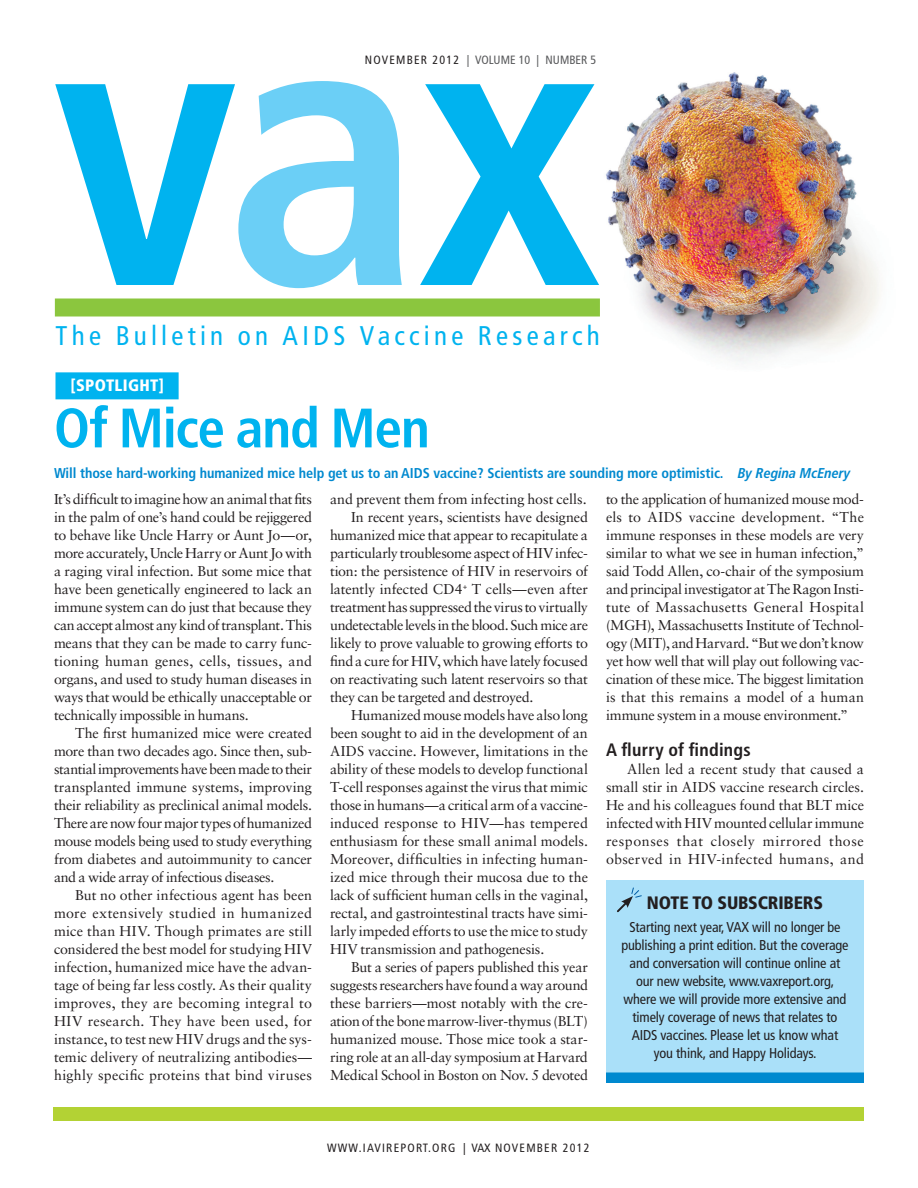
<style>
.page{position:relative;width:918px;height:1188px;background:#fff}
.page>*{position:absolute;margin:0;border:0;box-sizing:border-box;transform-origin:0 0}
.Briefs_Text{font:700 condensed 390px "Frutiger";color:#00b3ef}
.Arcicle_hed{font:700 condensed 55.5px "Frutiger";letter-spacing:-.02em;color:#00b3ef}
.Briefs_Text-2{font:condensed 27px "Frutiger";letter-spacing:.16em;color:#00b3ef}
.Article_Subhed{font:700 condensed 18px "Frutiger";letter-spacing:.015em;color:#231f20}
.Web_text{font:900 condensed 18px "Frutiger";letter-spacing:-.01em;color:#231f20}
.Spotlight__Primer_Sl{font:900 condensed 16.5px "Frutiger";letter-spacing:.02em;color:#fff}
.Article_Body_Text_In{font:14.25px/18px "Sabon";letter-spacing:-.01em;color:#231f20;text-align:justify}
.Article_Body_Text{font:14.25px/18px "Sabon";letter-spacing:-.02em;color:#231f20;text-align:justify}
.Web_text-2{font:condensed 14.25px/18px "Frutiger";letter-spacing:-.01em;color:#231f20;text-align:center}
.Deck{font:700 condensed 14.25px "Frutiger";letter-spacing:-.005em;color:#0089cf}
.t1{font:condensed 12px "Frutiger";letter-spacing:.1em;color:#231f20}
.t2{font:condensed 12px "Frutiger";color:#57585a}
.s1{color:#231f20}
.s2{color:#6bcff6}
.s3{font-family:"Frutiger LT Com";font-style:italic}
</style>
<div class="page">
<div style="left:53px;top:1108px;width:811px;height:13px;background:#b3d234"></div>
<img style="left:576px;top:72px;width:303px;height:291px">
<div style="left:56px;top:372px;width:123px;height:27px;background:#00b3ef"></div>
<div style="left:606px;top:880px;width:258px;height:192px;background:#aae0f9"></div>
<div style="left:606px;top:1072px;width:258px;height:11px;background:#0089cf"></div>
<svg style="left:617px;top:887px;width:25px;height:26px"></svg>
<div style="left:55px;top:298px;width:545px;height:18px;background:#8bc63e"></div>
<p class="t2" style="left:365px;top:53px;width:233px"><span class="s1">NOVEMBER 2012</span> | VOLUME 10 | NUMBER 5</p>
<p class="Briefs_Text" style="left:51px;top:-82px;width:550px">v<span class="s2">a</span>x</p>
<p class="Briefs_Text-2" style="left:56px;top:320px;width:546px">The Bulletin on AIDS Vaccine Research</p>
<p class="Spotlight__Primer_Sl" style="left:70px;top:375px;width:95px">[SPOTLIGHT]</p>
<p class="Arcicle_hed" style="left:54px;top:395px;width:377px">Of Mice and Men</p>
<p class="Deck" style="left:54px;top:465px;width:798px">Will those hard-working humanized mice help get us to an AIDS vaccine? Scientists are sounding more optimistic. <span class="s3">By Regina McEnery</span></p>
<p class="Article_Body_Text" style="left:54px;top:490px;width:260px">It’s difficult to imagine how an animal that fits in the palm of one’s hand could be rejiggered to behave like Uncle Harry or Aunt Jo—or, more accurately, Uncle Harry or Aunt Jo with a raging viral infection. But some mice that have been genetically engineered to lack an immune system can do just that because they can accept almost any kind of transplant. This means that they can be made to carry func&shy;tioning human genes, cells, tissues, and organs, and used to study human diseases in ways that would be ethically unacceptable or technically impossible in humans.</p>
<p class="Article_Body_Text_In" style="left:54px;top:724px;width:260px;text-indent:21px">The first humanized mice were created more than two decades ago. Since then, sub&shy;stantial improvements have been made to their transplanted immune systems, improving their reliability as preclinical animal models.<br>There are now four major types of humanized mouse models being used to study everything from diabetes and autoimmunity to cancer and a wide array of infectious diseases.</p>
<p class="Article_Body_Text_In" style="left:54px;top:886px;width:260px;text-indent:21px">But no other infectious agent has been more extensively studied in humanized mice than HIV. Though primates are still considered the best model for studying HIV infection, humanized mice have the advan&shy;tage of being far less costly. As their quality improves, they are becoming integral to HIV research. They have been used, for instance, to test new HIV drugs and the sys&shy;temic delivery of neutralizing antibodies— highly specific proteins that bind viruses</p>
<p class="Article_Body_Text_In" style="left:330px;top:490px;width:258px">and prevent them from infecting host cells.</p>
<p class="Article_Body_Text_In" style="left:330px;top:508px;width:260px;text-indent:21px">In recent years, scientists have designed humanized mice that appear to recapitulate a particularly troublesome aspect of HIV infec&shy;tion: the persistence of HIV in reservoirs of latently infected CD4<sup>+</sup> T cells—even after treatment has suppressed the virus to virtually undetectable levels in the blood. Such mice are likely to prove valuable to growing efforts to find a cure for HIV, which have lately focused on reactivating such latent reservoirs so that they can be targeted and destroyed.</p>
<p class="Article_Body_Text_In" style="left:330px;top:706px;width:260px;text-indent:21px">Humanized mouse models have also long been sought to aid in the development of an AIDS vaccine. However, limitations in the ability of these models to develop functional T-cell responses against the virus that mimic those in humans—a critical arm of a vaccine&shy;induced response to HIV—has tempered enthusiasm for these small animal models.<br>Moreover, difficulties in infecting human&shy;ized mice through their mucosa due to the lack of sufficient human cells in the vaginal, rectal, and gastrointestinal tracts have simi&shy;larly impeded efforts to use the mice to study HIV transmission and pathogenesis.</p>
<p class="Article_Body_Text_In" style="left:330px;top:958px;width:260px;text-indent:21px">But a series of papers published this year suggests researchers have found a way around these barriers—most notably with the cre&shy;ation of the bone marrow-liver-thymus (BLT) humanized mouse. Those mice took a star&shy;ring role at an all-day symposium at Harvard Medical School in Boston on Nov. 5 devoted</p>
<p class="Article_Body_Text_In" style="left:606px;top:490px;width:260px">to the application of humanized mouse mod&shy;els to AIDS vaccine development. “The immune responses in these models are very similar to what we see in human infection,” said Todd Allen, co-chair of the symposium and principal investigator at The Ragon Insti&shy;tute of Massachusetts General Hospital (MGH), Massachusetts Institute of Technol&shy;ogy (MIT), and Harvard. “But we don’t know yet how well that will play out following vac&shy;cination of these mice. The biggest limitation is that this remains a model of a human immune system in a mouse environment.”</p>
<p class="Article_Subhed" style="left:606px;top:739px;width:146px">A flurry of findings</p>
<p class="Article_Body_Text_In" style="left:606px;top:760px;width:260px;text-indent:21px">Allen led a recent study that caused a small stir in AIDS vaccine research circles.<br>He and his colleagues found that BLT mice infected with HIV mounted cellular immune responses that closely mirrored those observed in HIV-infected humans, and</p>
<p class="Web_text" style="left:647px;top:892px;width:178px">NOTE TO SUBSCRIBERS</p>
<p class="Web_text-2" style="left:621px;top:918px;width:229px">Starting next year, VAX will no longer be publishing a print edition. But the coverage and conversation will continue online at our new website, www.vaxreport.org, where we will provide more extensive and timely coverage of news that relates to AIDS vaccines. Please let us know what you think, and Happy Holidays.</p>
<p class="t1" style="left:327px;top:1141px;width:264px">WWW.IAVIREPORT.ORG | VAX NOVEMBER 2012</p>
</div>
